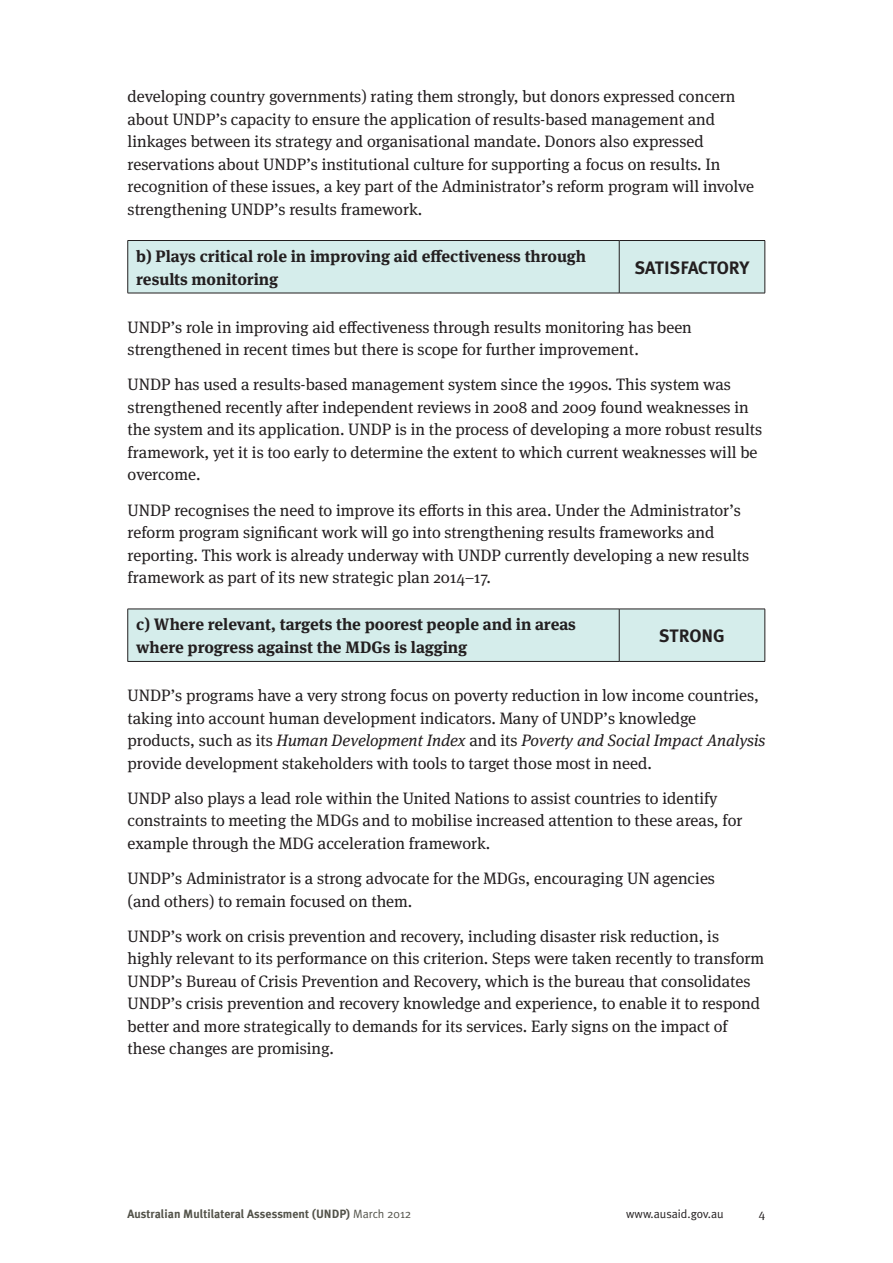
<style>
.page{position:relative;width:893px;height:1263px;background:#fff}
.page>*{position:absolute;margin:0;border:0;box-sizing:border-box;transform-origin:0 0}
._08bbbb_RIGHT_COLUMN{font:700 18px "Meta Plus";color:#231f20}
._04__BODY_TEXT{font:16.5px/22.5px "Meta Serif OT";color:#231f20}
._04__BODY_TEXT-2{font:700 16.5px/22.5px "Meta Serif OT";color:#231f20}
.t1{font:700 12px "Meta Plus";color:#53534a}
.t2{font:12px "Meta Plus Normal";color:#231f20}
.t3{font:12px "Meta Serif OT";color:#231f20}
.s1{font-style:italic}
.s2{font-family:"Meta Plus Normal";font-weight:400}
</style>
<div class="page">
<div style="left:128px;top:241px;width:637px;height:52px;background:#d5edeb"></div>
<hr style="left:128px;top:240px;width:491px;height:1px;background:#231f20">
<hr style="left:619px;top:240px;width:146px;height:1px;background:#231f20">
<hr style="left:619px;top:241px;width:1px;height:52px;background:#231f20">
<hr style="left:128px;top:293px;width:491px;height:1px;background:#231f20">
<hr style="left:619px;top:293px;width:146px;height:1px;background:#231f20">
<hr style="left:127px;top:241px;width:1px;height:52px;background:#231f20">
<hr style="left:765px;top:241px;width:1px;height:52px;background:#231f20">
<div style="left:128px;top:610px;width:637px;height:51px;background:#d5edeb"></div>
<hr style="left:128px;top:609px;width:491px;height:1px;background:#231f20">
<hr style="left:619px;top:609px;width:146px;height:1px;background:#231f20">
<hr style="left:619px;top:609px;width:1px;height:52px;background:#231f20">
<hr style="left:128px;top:661px;width:491px;height:1px;background:#231f20">
<hr style="left:619px;top:661px;width:146px;height:1px;background:#231f20">
<hr style="left:127px;top:609px;width:1px;height:52px;background:#231f20">
<hr style="left:765px;top:609px;width:1px;height:52px;background:#231f20">
<p class="_04__BODY_TEXT" style="left:128px;top:86px;width:628px">developing country governments) rating them strongly, but donors expressed concern about UNDP’s capacity to ensure the application of results-based management and linkages between its strategy and organisational mandate. Donors also expressed reservations about UNDP’s institutional culture for supporting a focus on results. In recognition of these issues, a key part of the Administrator’s reform program will involve strengthening UNDP’s results framework.</p>
<p class="_04__BODY_TEXT-2" style="left:136px;top:245px;width:451px">b) Plays critical role in improving aid effectiveness through results monitoring</p>
<p class="_08bbbb_RIGHT_COLUMN" style="left:635px;top:257px;width:116px">SATISFACTORY</p>
<p class="_04__BODY_TEXT" style="left:128px;top:316px;width:566px">UNDP’s role in improving aid effectiveness through results monitoring has been strengthened in recent times but there is scope for further improvement.</p>
<p class="_04__BODY_TEXT" style="left:128px;top:374px;width:636px">UNDP has used a results-based management system since the 1990s. This system was strengthened recently after independent reviews in 2008 and 2009 found weaknesses in the system and its application. UNDP is in the process of developing a more robust results framework, yet it is too early to determine the extent to which current weaknesses will be overcome.</p>
<p class="_04__BODY_TEXT" style="left:128px;top:499px;width:623px">UNDP recognises the need to improve its efforts in this area. Under the Administrator’s reform program significant work will go into strengthening results frameworks and reporting. This work is already underway with UNDP currently developing a new results framework as part of its new strategic plan 2014–17.</p>
<p class="_04__BODY_TEXT-2" style="left:136px;top:614px;width:441px">c) Where relevant, targets the poorest people and in areas where progress against the MDGs is lagging</p>
<p class="_08bbbb_RIGHT_COLUMN" style="left:659px;top:625px;width:67px">STRONG</p>
<p class="_04__BODY_TEXT" style="left:128px;top:684px;width:639px">UNDP’s programs have a very strong focus on poverty reduction in low income countries, taking into account human development indicators. Many of UNDP’s knowledge products, such as its <span class="s1">Human Development Index</span> and its <span class="s1">Poverty and Social Impact Analysis </span>provide development stakeholders with tools to target those most in need.</p>
<p class="_04__BODY_TEXT" style="left:128px;top:787px;width:616px">UNDP also plays a lead role within the United Nations to assist countries to identify constraints to meeting the MDGs and to mobilise increased attention to these areas, for example through the MDG acceleration framework.</p>
<p class="_04__BODY_TEXT" style="left:128px;top:867px;width:589px">UNDP’s Administrator is a strong advocate for the MDGs, encouraging UN agencies (and others) to remain focused on them.</p>
<p class="_04__BODY_TEXT" style="left:128px;top:925px;width:638px">UNDP’s work on crisis prevention and recovery, including disaster risk reduction, is highly relevant to its performance on this criterion. Steps were taken recently to transform UNDP’s Bureau of Crisis Prevention and Recovery, which is the bureau that consolidates UNDP’s crisis prevention and recovery knowledge and experience, to enable it to respond better and more strategically to demands for its services. Early signs on the impact of these changes are promising.</p>
<p class="t1" style="left:128px;top:1207px;width:285px">Australian Multilateral Assessment (UNDP) <span class="s2">March 2012</span></p>
<p class="t2" style="left:626px;top:1207px;width:99px">www.ausaid.gov.au</p>
<p class="t3" style="left:759px;top:1207px;width:8px">4</p>
</div>
